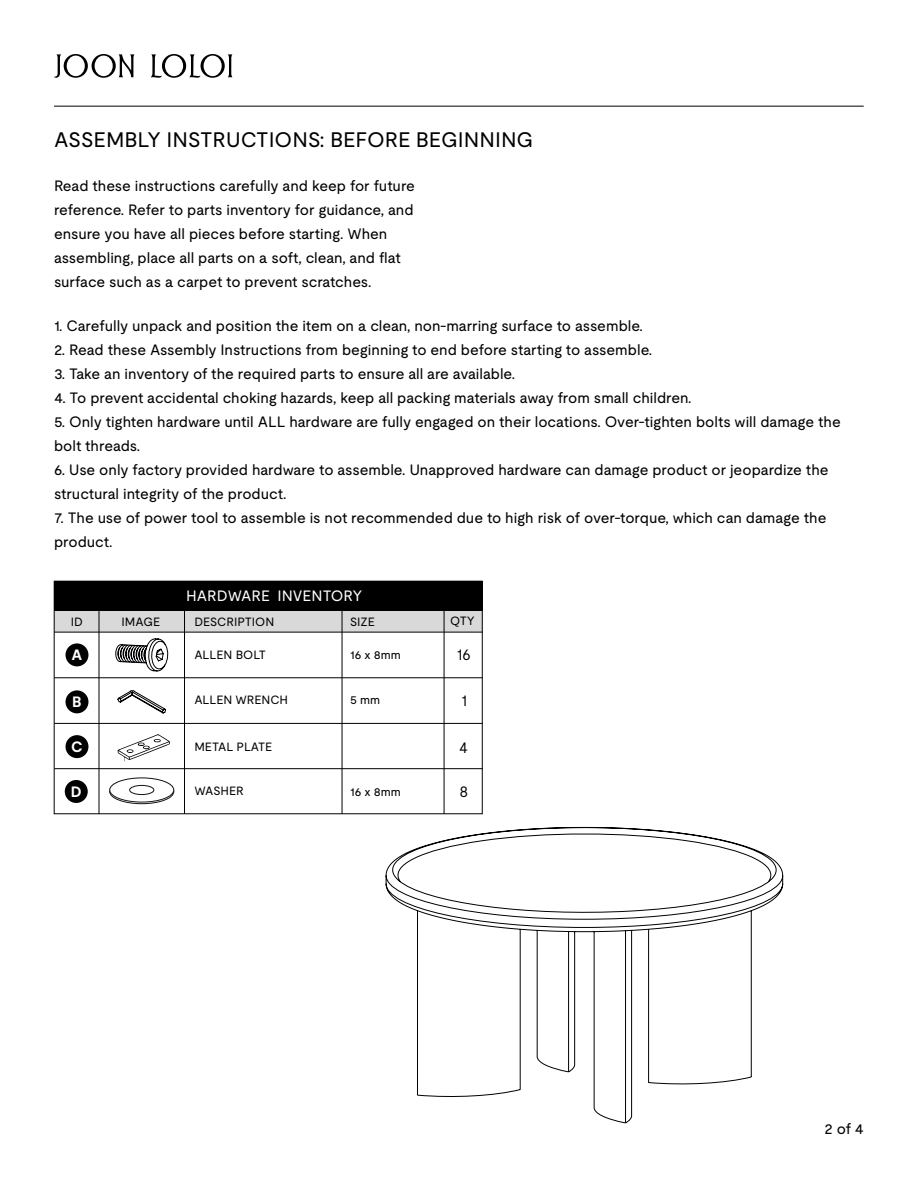
<style>
.page{position:relative;width:918px;height:1188px;background:#fff}
.page>*{position:absolute;margin:0;border:0;box-sizing:border-box;transform-origin:0 0}
.t1{font:21px "Moderat";color:#000}
.t2{font:15px/24px "Moderat";color:#000}
.t3{font:15px "Moderat";color:#fff}
.t4{font:15px "Moderat";color:#000}
.t5{font:700 15px "Moderat";color:#fff}
.t6{font:12px "Moderat";color:#000}
</style>
<div class="page">
<div style="left:66px;top:643px;width:22px;height:23px;background:#000;border-radius:50%"></div>
<div style="left:66px;top:690px;width:22px;height:23px;background:#000;border-radius:50%"></div>
<div style="left:66px;top:735px;width:22px;height:23px;background:#000;border-radius:50%"></div>
<div style="left:65px;top:780px;width:23px;height:23px;background:#000;border-radius:50%"></div>
<svg style="left:54px;top:54px;width:80px;height:24px"></svg>
<svg style="left:151px;top:54px;width:81px;height:24px"></svg>
<div style="left:54px;top:581px;width:429px;height:29px;background:#000"></div>
<div style="left:54px;top:610px;width:429px;height:22px;background:#d9d9d9"></div>
<hr style="left:99px;top:603px;width:1px;height:211px;background:#000">
<hr style="left:342px;top:603px;width:1px;height:211px;background:#000">
<hr style="left:184px;top:603px;width:1px;height:211px;background:#000">
<hr style="left:444px;top:603px;width:1px;height:211px;background:#000">
<hr style="left:54px;top:632px;width:429px;height:1px;background:#000">
<hr style="left:54px;top:678px;width:429px;height:1px;background:#000">
<hr style="left:54px;top:723px;width:429px;height:1px;background:#000">
<hr style="left:54px;top:768px;width:429px;height:1px;background:#000">
<svg style="left:117px;top:690px;width:49px;height:24px"></svg>
<hr style="left:54px;top:106px;width:810px;height:1px;background:#000">
<div style="left:109px;top:779px;width:65px;height:25px;border:1px solid #0f1214;border-radius:50%"></div>
<div style="left:110px;top:778px;width:64px;height:24px;background:#fff;border-radius:50%"></div>
<div style="left:109px;top:778px;width:65px;height:24px;border:1px solid #0f1214;border-radius:50%"></div>
<div style="left:129px;top:785px;width:25px;height:10px;border:1px solid #0f1214;border-radius:50%"></div>
<svg style="left:115px;top:638px;width:54px;height:34px"></svg>
<svg style="left:385px;top:826px;width:399px;height:297px"></svg>
<svg style="left:117px;top:734px;width:53px;height:28px"></svg>
<p class="t1" style="left:54px;top:124px;width:481px">ASSEMBLY INSTRUCTIONS: BEFORE BEGINNING</p>
<p class="t2" style="left:54px;top:173px;width:363px">Read these instructions carefully and keep for future reference. Refer to parts inventory for guidance, and ensure you have all pieces before starting. When assembling, place all parts on a soft, clean, and flat surface such as a carpet to prevent scratches.</p>
<p class="t2" style="left:54px;top:312px;width:590px">1. Carefully unpack and position the item on a clean, non-marring surface to assemble.</p>
<p class="t2" style="left:54px;top:336px;width:600px">2. Read these Assembly Instructions from beginning to end before starting to assemble.</p>
<p class="t2" style="left:54px;top:360px;width:463px">3. Take an inventory of the required parts to ensure all are available.</p>
<p class="t2" style="left:54px;top:384px;width:639px">4. To prevent accidental choking hazards, keep all packing materials away from small children.</p>
<p class="t2" style="left:54px;top:408px;width:788px">5. Only tighten hardware until ALL hardware are fully engaged on their locations. Over-tighten bolts will damage the bolt threads.</p>
<p class="t2" style="left:54px;top:456px;width:776px">6. Use only factory provided hardware to assemble. Unapproved hardware can damage product or jeopardize the structural integrity of the product.</p>
<p class="t2" style="left:54px;top:504px;width:774px">7. The use of power tool to assemble is not recommended due to high risk of over-torque, which can damage the product.</p>
<p class="t3" style="left:186px;top:584px;width:178px">HARDWARE INVENTORY</p>
<p class="t6" style="left:71px;top:612px;width:14px">ID</p>
<p class="t6" style="left:450px;top:612px;width:26px">QTY</p>
<p class="t5" style="left:72px;top:644px;width:12px">A</p>
<p class="t5" style="left:72px;top:691px;width:11px">B</p>
<p class="t5" style="left:71px;top:735px;width:13px">C</p>
<p class="t5" style="left:71px;top:780px;width:12px">D</p>
<p class="t6" style="left:121px;top:612px;width:40px">IMAGE</p>
<p class="t6" style="left:194px;top:612px;width:82px">DESCRIPTION</p>
<p class="t6" style="left:350px;top:612px;width:26px">SIZE</p>
<p class="t6" style="left:194px;top:645px;width:73px">ALLEN BOLT</p>
<p class="t6" style="left:350px;top:645px;width:52px">16 x 8mm</p>
<p class="t6" style="left:194px;top:691px;width:95px">ALLEN WRENCH</p>
<p class="t6" style="left:194px;top:738px;width:80px">METAL PLATE</p>
<p class="t6" style="left:194px;top:781px;width:51px">WASHER</p>
<p class="t4" style="left:457px;top:643px;width:16px">16</p>
<p class="t4" style="left:461px;top:689px;width:7px">1</p>
<p class="t6" style="left:350px;top:691px;width:32px">5 mm</p>
<p class="t4" style="left:459px;top:737px;width:10px">4</p>
<p class="t4" style="left:459px;top:780px;width:10px">8</p>
<p class="t6" style="left:350px;top:783px;width:52px">16 x 8mm</p>
<p class="t2" style="left:824px;top:1116px;width:41px">2 of 4</p>
</div>
